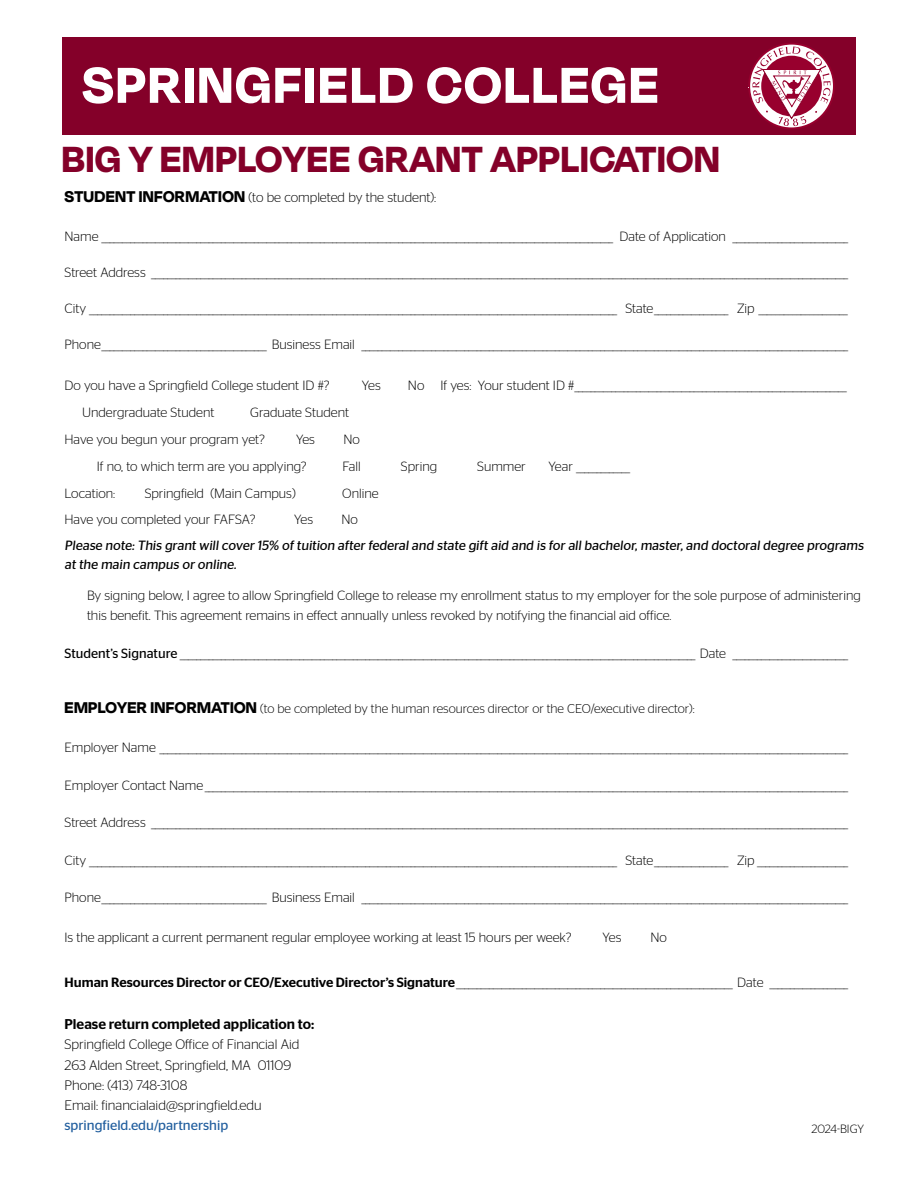
<style>
.page{position:relative;width:918px;height:1188px;background:#fff}
.page>*{position:absolute;margin:0;border:0;box-sizing:border-box;transform-origin:0 0}
.t1{font:700 58.2px "Degular Display";letter-spacing:.04em;color:#fff}
.t2{font:700 42px "Degular Display";letter-spacing:.02em;color:#840029}
.t3{font:500 14.1px "Stag Sans";color:#000}
.t4{font:300 13.8px/20.2px "Stag Sans";color:#000}
.t5{font:13.8px "Stag Sans";color:#215e9e}
.t6{font:300 13.5px "Stag Sans";color:#000}
.t7{font:300 13.35px/26.8px "Stag Sans";color:#000}
.t8{font:13.35px/19.5px "Stag Sans";color:#000}
.t9{font:300 12.75px "Stag Sans";color:#000}
.t10{font:300 12px "Stag Sans";letter-spacing:-.01em;color:#000}
.s1{font-family:"Degular Display";font-weight:700;font-size:18px}
.s2{font-weight:400}
.s3{font-weight:500}
</style>
<div class="page">
<div style="left:62px;top:37px;width:794px;height:97px;background:#840029"></div>
<svg style="left:748px;top:43px;width:87px;height:86px"></svg>
<svg style="left:748px;top:46px;width:83px;height:80px"></svg>
<h1 class="t1" style="left:82px;top:50px;width:578px">SPRINGFIELD COLLEGE</h1>
<h2 class="t2" style="left:62px;top:134px;width:659px">BIG Y EMPLOYEE GRANT APPLICATION</h2>
<p class="t6" style="left:65px;top:190px;width:373px"><span class="s1">STUDENT INFORMATION</span> (to be completed by the student):</p>
<p class="t7" style="left:65px;top:223px;width:785px">Name ____________________________________________________________________________________________________________________________ Date of Application ____________________________</p>
<p class="t7" style="left:65px;top:259px;width:785px">Street Address _________________________________________________________________________________________________________________________________________________________________________</p>
<p class="t7" style="left:65px;top:295px;width:785px">City ________________________________________________________________________________________________________________________________ State__________________ Zip _____________________</p>
<p class="t7" style="left:65px;top:331px;width:785px">Phone________________________________________ Business Email ______________________________________________________________________________________________________________________</p>
<p class="t7" style="left:65px;top:372px;width:267px">Do you have a Springfield College student ID #?</p>
<p class="t7" style="left:362px;top:372px;width:20px">Yes</p>
<p class="t7" style="left:408px;top:372px;width:440px">No If yes: Your student ID #__________________________________________________________________</p>
<p class="t7" style="left:82px;top:399px;width:134px">Undergraduate Student</p>
<p class="t7" style="left:65px;top:399px;width:286px;text-indent:186px">Graduate Student<br>Have you begun your program yet?</p>
<p class="t7" style="left:296px;top:426px;width:20px">Yes</p>
<p class="t7" style="left:343px;top:426px;width:18px">No</p>
<p class="t7" style="left:97px;top:452px;width:211px">If no, to which term are you applying?</p>
<p class="t7" style="left:342px;top:452px;width:20px">Fall</p>
<p class="t7" style="left:401px;top:452px;width:38px">Spring</p>
<p class="t7" style="left:477px;top:452px;width:50px">Summer</p>
<p class="t7" style="left:548px;top:452px;width:83px">Year _____________</p>
<p class="t7" style="left:65px;top:479px;width:52px">Location:</p>
<p class="t7" style="left:145px;top:479px;width:152px">Springfield (Main Campus)</p>
<p class="t7" style="left:342px;top:479px;width:38px">Online</p>
<p class="t7" style="left:65px;top:506px;width:192px">Have you completed your FAFSA?</p>
<p class="t7" style="left:294px;top:506px;width:20px">Yes</p>
<p class="t7" style="left:341px;top:506px;width:18px">No</p>
<p class="t8" style="left:65px;top:535px;width:803px">Please note: This grant will cover 15% of tuition after federal and state gift aid and is for all bachelor, master, and doctoral degree programs at the main campus or online.</p>
<p class="t7" style="left:87px;top:586px;width:775px;line-height:19.5px">By signing below, I agree to allow Springfield College to release my enrollment status to my employer for the sole purpose of administering this benefit. This agreement remains in effect annually unless revoked by notifying the financial aid office.</p>
<p class="t7" style="left:65px;top:640px;width:785px"><span class="s2">Student’s Signature</span> _____________________________________________________________________________________________________________________________ Date ____________________________</p>
<p class="t9" style="left:65px;top:702px;width:632px"><span class="s1">EMPLOYER INFORMATION</span> (to be completed by the human resources director or the CEO/executive director):</p>
<p class="t7" style="left:65px;top:734px;width:785px">Employer Name _______________________________________________________________________________________________________________________________________________________________________</p>
<p class="t7" style="left:65px;top:772px;width:785px">Employer Contact Name____________________________________________________________________________________________________________________________________________________________</p>
<p class="t7" style="left:65px;top:809px;width:785px">Street Address _________________________________________________________________________________________________________________________________________________________________________</p>
<p class="t7" style="left:65px;top:847px;width:785px">City ________________________________________________________________________________________________________________________________ State__________________ Zip ______________________</p>
<p class="t7" style="left:65px;top:884px;width:785px">Phone________________________________________ Business Email ______________________________________________________________________________________________________________________</p>
<p class="t7" style="left:65px;top:924px;width:509px">Is the applicant a current permanent regular employee working at least 15 hours per week?</p>
<p class="t7" style="left:603px;top:924px;width:20px">Yes</p>
<p class="t7" style="left:650px;top:924px;width:18px">No</p>
<p class="t7" style="left:65px;top:969px;width:785px"><span class="s3">Human Resources Director or CEO/Executive Director’s Signature</span>___________________________________________________________________ Date ___________________</p>
<p class="t3" style="left:65px;top:1016px;width:251px">Please return completed application to:</p>
<p class="t4" style="left:65px;top:1034px;width:237px">Springfield College Office of Financial Aid 263 Alden Street, Springfield, MA 01109<br>Phone: (413) 748-3108<br>Email: financialaid@springfield.edu</p>
<p class="t5" style="left:65px;top:1118px;width:165px">springfield.edu/partnership</p>
<p class="t10" style="left:812px;top:1122px;width:54px">2024-BIGY</p>
</div>
